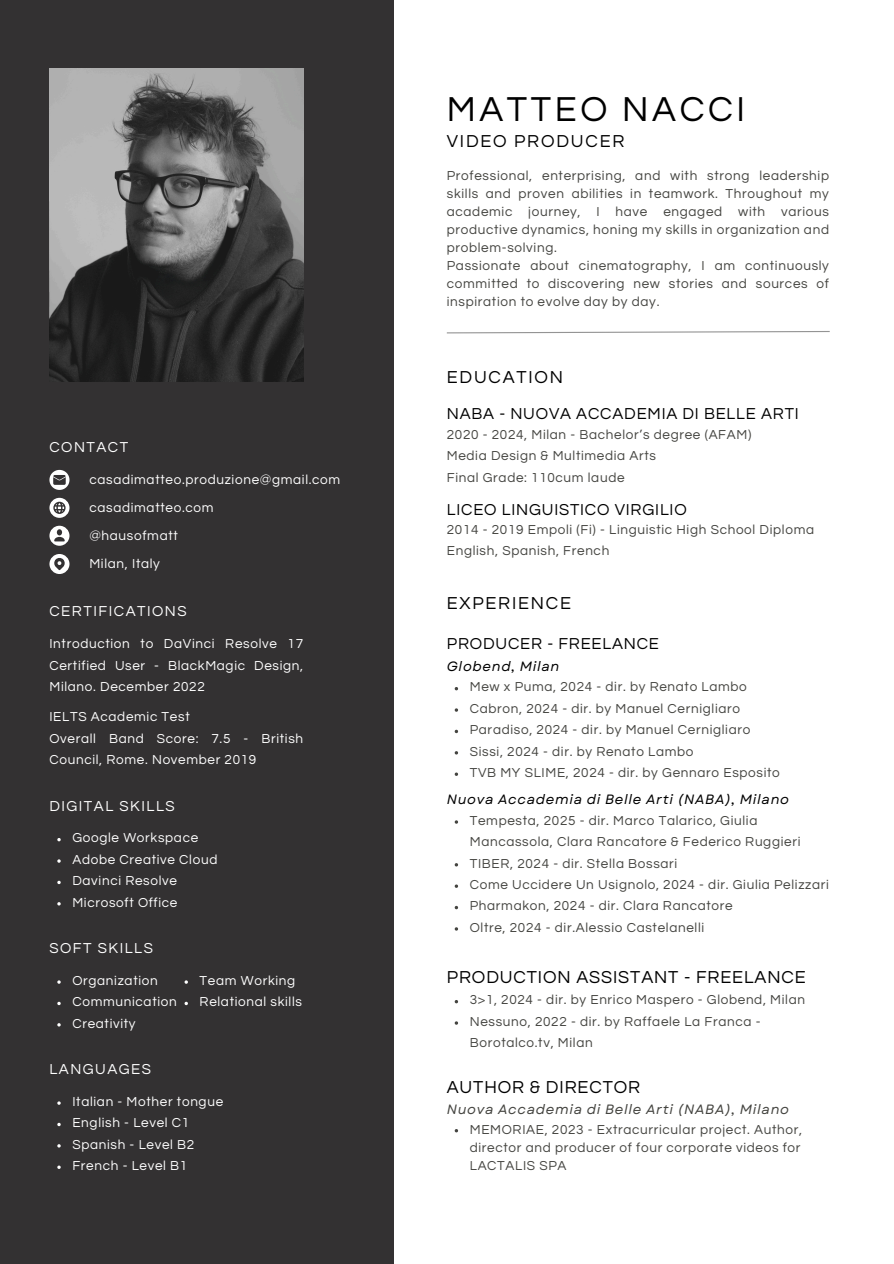
<style>
.page{position:relative;width:894px;height:1264px;background:#fff}
.page>*{position:absolute;margin:0;border:0;box-sizing:border-box;transform-origin:0 0}
.t1{font:36px "Questrial";letter-spacing:.1em;color:#000}
.t2{font:18px "Questrial";letter-spacing:.05em;color:#000}
.t3{font:18px "Questrial";letter-spacing:.1em;color:#000}
.t4{font:16.5px "Questrial";letter-spacing:.05em;color:#000}
.t5{font:15px "Questrial";letter-spacing:.1em;color:#fff}
.t6{font:13.5px/18px "Questrial";letter-spacing:.05em;color:#444440;text-align:justify}
.t7{font:13.5px/21.3px "Questrial";letter-spacing:.05em;color:#fff;text-align:justify}
.t8{font:italic 13.5px "Garet";letter-spacing:.05em;color:#000}
.t9{font:italic 13.5px "Garet";letter-spacing:.05em;color:#444440}
</style>
<div class="page">
<div style="left:0;top:0;width:393px;height:1263px;background:#333132"></div>
<svg style="left:49px;top:525px;width:20px;height:21px"></svg>
<svg style="left:49px;top:498px;width:20px;height:20px"></svg>
<svg style="left:49px;top:554px;width:20px;height:20px"></svg>
<svg style="left:49px;top:470px;width:20px;height:20px"></svg>
<svg style="left:454px;top:729px;width:4px;height:4px"></svg>
<svg style="left:454px;top:772px;width:4px;height:4px"></svg>
<svg style="left:454px;top:905px;width:4px;height:4px"></svg>
<svg style="left:57px;top:838px;width:4px;height:3px"></svg>
<svg style="left:57px;top:880px;width:4px;height:4px"></svg>
<svg style="left:57px;top:902px;width:4px;height:3px"></svg>
<svg style="left:57px;top:1001px;width:4px;height:4px"></svg>
<svg style="left:57px;top:1023px;width:4px;height:3px"></svg>
<svg style="left:184px;top:1001px;width:4px;height:4px"></svg>
<svg style="left:57px;top:1122px;width:4px;height:4px"></svg>
<svg style="left:57px;top:1144px;width:4px;height:3px"></svg>
<img style="left:49px;top:68px;width:255px;height:313px">
<svg style="left:446px;top:331px;width:384px;height:3px"></svg>
<h2 class="t5" style="left:49px;top:439px;width:80px">CONTACT</h2>
<p class="t7" style="left:89px;top:469px;width:252px">casadimatteo.produzione@gmail.com</p>
<p class="t7" style="left:89px;top:497px;width:125px">casadimatteo.com</p>
<p class="t7" style="left:89px;top:525px;width:90px">@hausofmatt</p>
<p class="t7" style="left:89px;top:553px;width:72px">Milan, Italy</p>
<p class="t5" style="left:49px;top:604px;width:139px">CERTIFICATIONS</p>
<p class="t7" style="left:49px;top:633px;width:255px">Introduction to DaVinci Resolve 17<br>Certified User - BlackMagic Design, Milano. December 2022</p>
<p class="t7" style="left:49px;top:706px;width:142px">IELTS Academic Test</p>
<h2 class="t7" style="left:49px;top:728px;width:255px">Overall Band Score: 7.5 - British<br>Council, Rome. November 2019</h2>
<p class="t5" style="left:49px;top:798px;width:127px">DIGITAL SKILLS</p>
<p class="t7" style="left:72px;top:827px;width:127px">Google Workspace</p>
<p class="t7" style="left:72px;top:849px;width:146px">Adobe Creative Cloud</p>
<h2 class="t7" style="left:72px;top:870px;width:106px">Davinci Resolve</h2>
<p class="t7" style="left:72px;top:891px;width:106px">Microsoft Office</p>
<p class="t5" style="left:49px;top:940px;width:105px">SOFT SKILLS</p>
<p class="t7" style="left:72px;top:970px;width:87px">Organization</p>
<p class="t7" style="left:72px;top:991px;width:106px">Communication</p>
<p class="t7" style="left:72px;top:1012px;width:65px">Creativity</p>
<p class="t7" style="left:199px;top:970px;width:97px">Team Working</p>
<p class="t7" style="left:199px;top:991px;width:104px">Relational skills</p>
<p class="t5" style="left:49px;top:1061px;width:103px">LANGUAGES</p>
<p class="t7" style="left:72px;top:1091px;width:152px">Italian - Mother tongue</p>
<p class="t7" style="left:72px;top:1112px;width:118px">English - Level C1</p>
<p class="t7" style="left:72px;top:1133px;width:123px">Spanish - Level B2</p>
<p class="t7" style="left:72px;top:1155px;width:116px">French - Level B1</p>
<p class="t1" style="left:446px;top:91px;width:300px">MATTEO NACCI</p>
<p class="t3" style="left:446px;top:132px;width:179px">VIDEO PRODUCER</p>
<p class="t6" style="left:446px;top:166px;width:383px">Professional, enterprising, and with strong leadership skills and proven abilities in teamwork. Throughout my academic journey, I have engaged with various productive dynamics, honing my skills in organization and problem-solving.</p>
<p class="t6" style="left:446px;top:256px;width:383px">Passionate about cinematography, I am continuously committed to discovering new stories and sources of inspiration to evolve day by day.</p>
<p class="t3" style="left:446px;top:368px;width:118px">EDUCATION</p>
<p class="t4" style="left:446px;top:405px;width:353px">NABA - NUOVA ACCADEMIA DI BELLE ARTI</p>
<p class="t6" style="left:446px;top:426px;width:306px">2020 - 2024, Milan - Bachelor’s degree (AFAM)</p>
<p class="t6" style="left:446px;top:447px;width:211px">Media Design &amp; Multimedia Arts</p>
<p class="t6" style="left:446px;top:468px;width:179px">Final Grade: 110cum laude</p>
<p class="t4" style="left:446px;top:501px;width:241px">LICEO LINGUISTICO VIRGILIO</p>
<p class="t6" style="left:446px;top:521px;width:368px">2014 - 2019 Empoli (Fi) - Linguistic High School Diploma</p>
<p class="t6" style="left:446px;top:542px;width:164px">English, Spanish, French</p>
<p class="t3" style="left:446px;top:594px;width:126px">EXPERIENCE</p>
<p class="t4" style="left:446px;top:635px;width:213px">PRODUCER - FREELANCE</p>
<p class="t8" style="left:446px;top:656px;width:114px">Globend, Milan</p>
<p class="t6" style="left:469px;top:678px;width:278px">Mew x Puma, 2024 - dir. by Renato Lambo</p>
<p class="t6" style="left:469px;top:699px;width:272px">Cabron, 2024 - dir. by Manuel Cernigliaro</p>
<p class="t6" style="left:469px;top:721px;width:282px">Paradiso, 2024 - dir. by Manuel Cernigliaro</p>
<p class="t6" style="left:469px;top:742px;width:225px">Sissi, 2024 - dir. by Renato Lambo</p>
<p class="t6" style="left:469px;top:764px;width:311px">TVB MY SLIME, 2024 - dir. by Gennaro Esposito</p>
<p class="t8" style="left:446px;top:790px;width:343px">Nuova Accademia di Belle Arti (NABA), Milano</p>
<p class="t6" style="left:469px;top:810px;width:332px;line-height:21.3px">Tempesta, 2025 - dir. Marco Talarico, Giulia<br>Mancassola, Clara Rancatore &amp; Federico Ruggieri</p>
<p class="t6" style="left:469px;top:854px;width:209px">TIBER, 2024 - dir. Stella Bossari</p>
<p class="t6" style="left:469px;top:875px;width:360px">Come Uccidere Un Usignolo, 2024 - dir. Giulia Pelizzari</p>
<p class="t6" style="left:469px;top:897px;width:264px">Pharmakon, 2024 - dir. Clara Rancatore</p>
<p class="t6" style="left:469px;top:918px;width:236px">Oltre, 2024 - dir.Alessio Castelanelli</p>
<p class="t2" style="left:446px;top:968px;width:360px">PRODUCTION ASSISTANT - FREELANCE</p>
<p class="t6" style="left:469px;top:991px;width:336px">3&gt;1, 2024 - dir. by Enrico Maspero - Globend, Milan</p>
<p class="t6" style="left:469px;top:1011px;width:292px;line-height:21.3px">Nessuno, 2022 - dir. by Raffaele La Franca -<br>Borotalco.tv, Milan</p>
<p class="t2" style="left:446px;top:1077px;width:195px">AUTHOR &amp; DIRECTOR</p>
<p class="t9" style="left:446px;top:1099px;width:343px">Nuova Accademia di Belle Arti (NABA), Milano</p>
<p class="t6" style="left:469px;top:1120px;width:333px">MEMORIAE, 2023 - Extracurricular project. Author, director and producer of four corporate videos for LACTALIS SPA</p>
</div>
